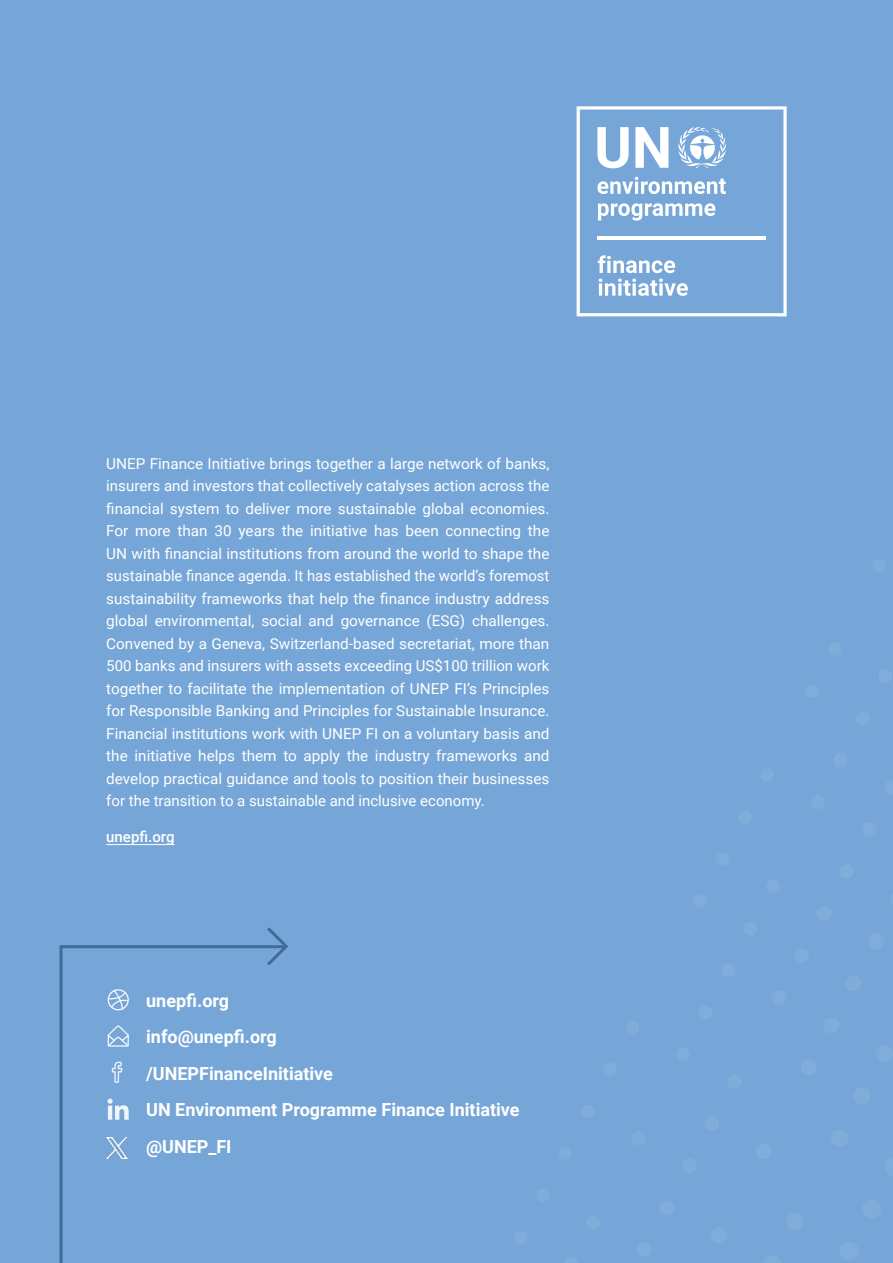
<style>
.page{position:relative;width:893px;height:1263px;background:#76a6d7}
.page>*{position:absolute;margin:0;border:0;box-sizing:border-box;transform-origin:0 0}
.t1{font:700 18px/36.6px "Roboto";color:#fff}
.t2{font:15px/22.5px "Roboto";color:#fff;text-align:justify}
.t3{font:500 15px "Roboto";color:#fff}
</style>
<div class="page">
<hr style="left:106px;top:844px;width:69px;height:1px;background:#fff">
<svg style="left:577px;top:106px;width:210px;height:210px"></svg>
<svg style="left:267px;top:927px;width:19px;height:17px"></svg>
<svg style="left:59px;top:944px;width:229px;height:319px"></svg>
<img style="left:107px;top:1137px;width:21px;height:22px">
<p class="t2" style="left:106px;top:452px;width:445px">UNEP Finance Initiative brings together a large network of banks, insurers and investors that collectively catalyses action across the financial system to deliver more sustainable global economies.<br>For more than 30 years the initiative has been connecting the UN with financial institutions from around the world to shape the sustainable finance agenda. It has established the world’s foremost sustainability frameworks that help the finance industry address global environmental, social and governance (ESG) challenges.<br>Convened by a Geneva, Switzerland-based secretariat, more than 500 banks and insurers with assets exceeding US$100 trillion work together to facilitate the implementation of UNEP FI’s Principles for Responsible Banking and Principles for Sustainable Insurance.<br>Financial institutions work with UNEP FI on a voluntary basis and the initiative helps them to apply the industry frameworks and develop practical guidance and tools to position their businesses for the transition to a sustainable and inclusive economy.</p>
<p class="t3" style="left:106px;top:826px;width:70px">unepfi.org</p>
<p class="t1" style="left:146px;top:981px;width:188px">unepfi.org info@unepfi.org /UNEPFinanceInitiative</p>
<p class="t1" style="left:146px;top:1091px;width:375px">UN Environment Programme Finance Initiative</p>
<p class="t1" style="left:146px;top:1127px;width:87px">@UNEP_FI</p>
</div>
